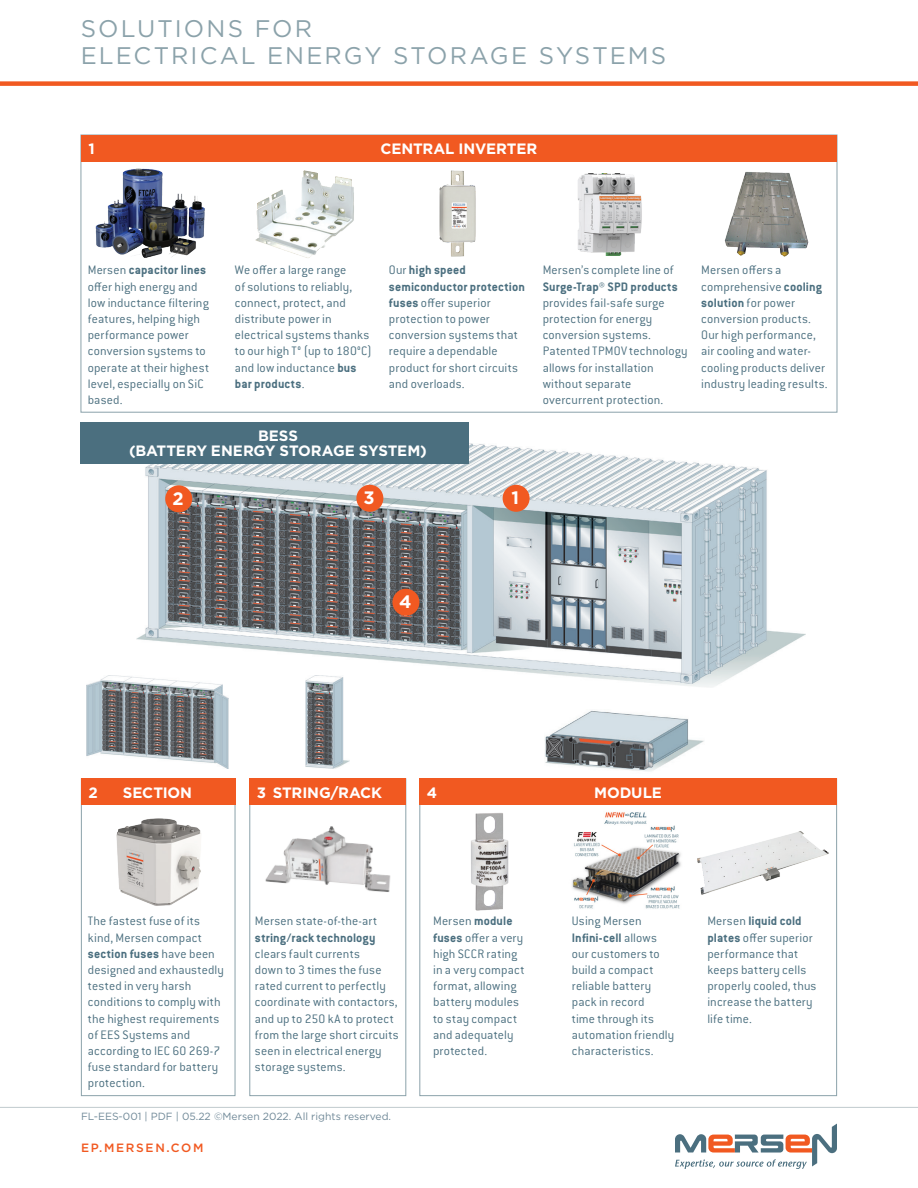
<style>
.page{position:relative;width:918px;height:1188px;background:#fff}
.page>*{position:absolute;margin:0;border:0;box-sizing:border-box;transform-origin:0 0}
.NOM_PRODUIT_-_VERSO{font:24px/27px "Gotham";letter-spacing:.085em;color:#8ba2aa}
.t1{font:700 18px "Gotham";color:#fff}
.INTERTITRE_2_-_light{font:700 15px "Gotham";letter-spacing:-.01em;color:#fff}
.NEW_Product_Descript{font:300 13.5px/16.2px "Conduit ITC Std";letter-spacing:.01em;color:#4b6f7f}
.t2{font:500 12px "Gotham";letter-spacing:.14em;color:#f15921}
.t3{font:10.35px "Gotham";color:#708998}
.s1{font-weight:700}
</style>
<div class="page">
<div style="left:81px;top:778px;width:154px;height:318px;border:1px solid #8ba2aa"></div>
<div style="left:249px;top:778px;width:157px;height:318px;border:1px solid #8ba2aa"></div>
<svg style="left:675px;top:1124px;width:162px;height:45px"></svg>
<hr style="left:0;top:1107px;width:918px;height:1px;background:#c0cace">
<div style="left:0;top:81px;width:918px;height:5px;background:#f15921"></div>
<img style="left:95px;top:168px;width:110px;height:90px">
<img style="left:137px;top:443px;width:668px;height:244px">
<img style="left:306px;top:675px;width:43px;height:94px">
<img style="left:87px;top:675px;width:141px;height:94px">
<div style="left:81px;top:778px;width:154px;height:27px;background:#f15921"></div>
<img style="left:471px;top:813px;width:38px;height:98px">
<img style="left:116px;top:818px;width:85px;height:88px">
<img style="left:724px;top:172px;width:85px;height:85px">
<div style="left:249px;top:778px;width:157px;height:27px;background:#f15921"></div>
<div style="left:419px;top:778px;width:418px;height:27px;background:#f15921"></div>
<div style="left:81px;top:135px;width:756px;height:27px;background:#f15921"></div>
<img style="left:255px;top:170px;width:99px;height:88px">
<img style="left:439px;top:170px;width:37px;height:87px">
<img style="left:578px;top:174px;width:64px;height:82px">
<img style="left:572px;top:812px;width:109px;height:97px">
<img style="left:265px;top:826px;width:126px;height:66px">
<div style="left:81px;top:422px;width:388px;height:42px;background:#4b6f7f"></div>
<img style="left:697px;top:831px;width:132px;height:64px">
<img style="left:545px;top:710px;width:159px;height:62px">
<div style="left:503px;top:485px;width:27px;height:27px;background:#f15921;border-radius:50%"></div>
<div style="left:165px;top:485px;width:27px;height:27px;background:#f15921;border-radius:50%"></div>
<div style="left:356px;top:485px;width:27px;height:27px;background:#f15921;border-radius:50%"></div>
<div style="left:392px;top:589px;width:27px;height:27px;background:#f15921;border-radius:50%"></div>
<p class="NOM_PRODUIT_-_VERSO" style="left:81px;top:14px;width:587px">SOLUTIONS FOR<br>ELECTRICAL ENERGY STORAGE SYSTEMS</p>
<p class="INTERTITRE_2_-_light" style="left:88px;top:139px;width:8px">1</p>
<p class="INTERTITRE_2_-_light" style="left:381px;top:139px;width:158px">CENTRAL INVERTER</p>
<p class="NEW_Product_Descript" style="left:88px;top:262px;width:123px">Mersen <span class="s1">capacitor lines </span>offer high energy and low inductance filtering features, helping high performance power conversion systems to operate at their highest level, especially on SiC based.</p>
<p class="NEW_Product_Descript" style="left:235px;top:262px;width:139px">We offer a large range<br>of solutions to reliably, connect, protect, and distribute power in electrical systems thanks to our high T° (up to 180°C) and low inductance <span class="s1">bus bar products</span>.</p>
<p class="NEW_Product_Descript" style="left:389px;top:262px;width:138px">Our <span class="s1">high speed semiconductor protection fuses</span> offer superior protection to power conversion systems that require a dependable product for short circuits and overloads.</p>
<p class="INTERTITRE_2_-_light" style="left:258px;top:426px;width:41px">BESS</p>
<p class="INTERTITRE_2_-_light" style="left:129px;top:441px;width:299px">(BATTERY ENERGY STORAGE SYSTEM)</p>
<p class="t1" style="left:172px;top:486px;width:13px">2</p>
<p class="t1" style="left:364px;top:486px;width:13px">3</p>
<p class="t1" style="left:512px;top:486px;width:9px">1</p>
<p class="NEW_Product_Descript" style="left:543px;top:262px;width:146px">Mersen’s complete line of<br><span class="s1">Surge-Trap® SPD products </span>provides fail-safe surge protection for energy conversion systems.<br>Patented TPMOV technology allows for installation without separate overcurrent protection.</p>
<p class="NEW_Product_Descript" style="left:701px;top:262px;width:128px">Mersen offers a comprehensive <span class="s1">cooling solution</span> for power conversion products.<br>Our high performance, air cooling and water&shy;cooling products deliver industry leading results.</p>
<p class="t1" style="left:399px;top:590px;width:14px">4</p>
<p class="INTERTITRE_2_-_light" style="left:88px;top:783px;width:11px">2</p>
<p class="INTERTITRE_2_-_light" style="left:123px;top:783px;width:71px">SECTION</p>
<p class="INTERTITRE_2_-_light" style="left:257px;top:783px;width:127px">3 STRING/RACK</p>
<p class="INTERTITRE_2_-_light" style="left:427px;top:783px;width:12px">4</p>
<p class="INTERTITRE_2_-_light" style="left:594px;top:783px;width:69px">MODULE</p>
<p class="NEW_Product_Descript" style="left:88px;top:913px;width:138px">The fastest fuse of its kind, Mersen compact <span class="s1">section fuses</span> have been designed and exhaustedly tested in very harsh conditions to comply with the highest requirements of EES Systems and according to IEC 60 269-7 fuse standard for battery protection.</p>
<p class="NEW_Product_Descript" style="left:572px;top:913px;width:104px">Using Mersen<br><span class="s1">Infini-cell</span> allows our customers to build a compact reliable battery pack in record<br>time through its automation friendly characteristics.</p>
<p class="NEW_Product_Descript" style="left:707px;top:913px;width:111px">Mersen <span class="s1">liquid cold plates</span> offer superior performance that keeps battery cells properly cooled, thus increase the battery life time.</p>
<p class="NEW_Product_Descript" style="left:255px;top:913px;width:145px">Mersen state-of-the-art <span class="s1">string/rack technology </span>clears fault currents<br>down to 3 times the fuse rated current to perfectly coordinate with contactors, and up to 250 kA to protect from the large short circuits seen in electrical energy storage systems.</p>
<p class="NEW_Product_Descript" style="left:433px;top:913px;width:93px">Mersen <span class="s1">module fuses</span> offer a very high SCCR rating in a very compact format, allowing battery modules to stay compact and adequately protected.</p>
<p class="t3" style="left:81px;top:1110px;width:312px">FL-EES-001 | PDF | 05.22 ©Mersen 2022. All rights reserved.</p>
<p class="t2" style="left:81px;top:1140px;width:124px">EP.MERSEN.COM</p>
</div>
